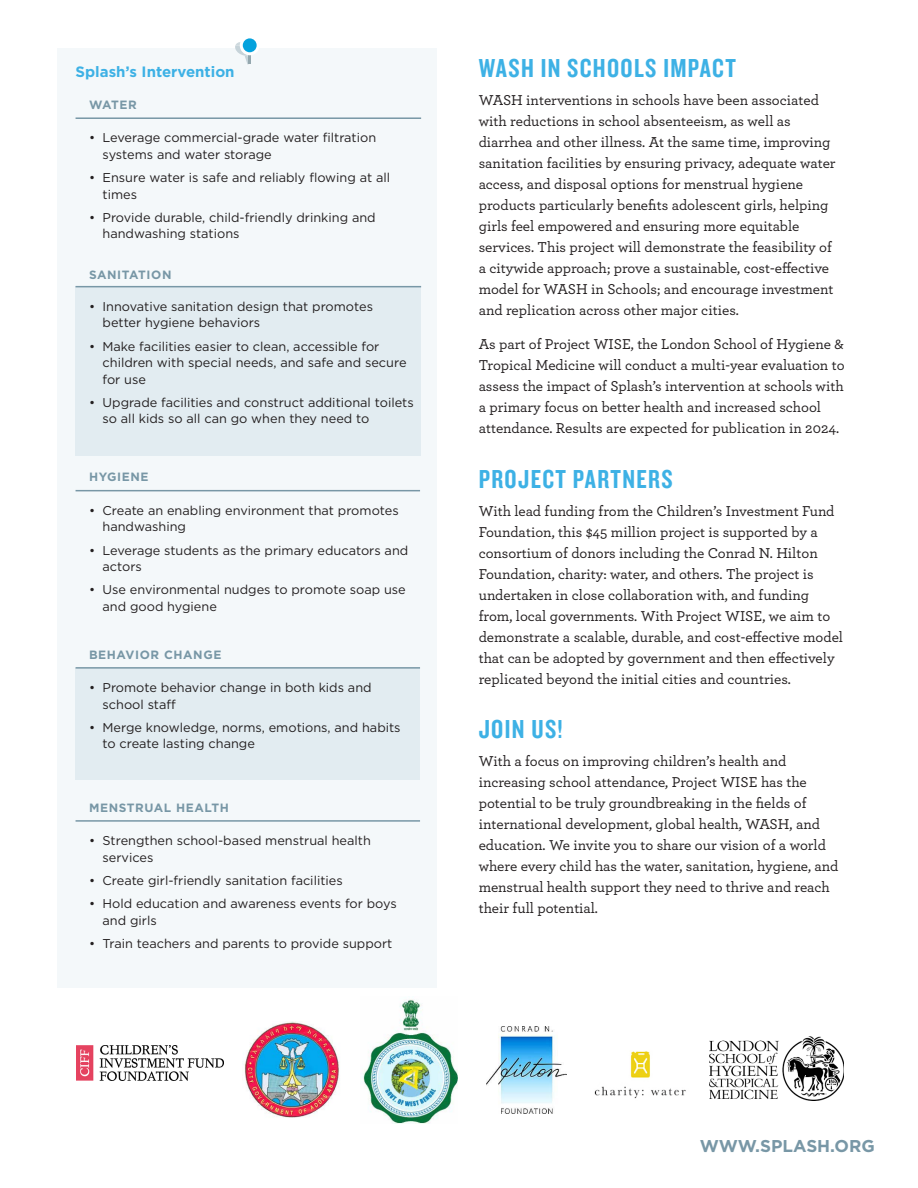
<style>
.page{position:relative;width:918px;height:1188px;background:#fff}
.page>*{position:absolute;margin:0;border:0;box-sizing:border-box;transform-origin:0 0}
.t1{font:27px "Knockout HTF49 Liteweight";letter-spacing:.05em;color:#3db1e5}
.t2{font:700 17.1px "Gotham";color:#7897a6}
.body{font:500 15px/21px "Archer";color:#231f20}
.h2-gotham{font:700 15px "Gotham";color:#3db1e5}
.t3{font:12.75px/16.5px "Gotham";color:#231f20}
.table-heading-gotham{font:700 12px "Gotham";letter-spacing:.05em;color:#7897a6}
</style>
<div class="page">
<div style="left:57px;top:48px;width:380px;height:939px;background:#f4f8fa"></div>
<div style="left:76px;top:287px;width:345px;height:169px;background:#e2ecf1"></div>
<hr style="left:76px;top:117px;width:345px;height:2px;background:#7897a6">
<hr style="left:76px;top:286px;width:345px;height:1px;background:#7897a6">
<div style="left:76px;top:668px;width:344px;height:111px;background:#e2ecf1"></div>
<hr style="left:76px;top:490px;width:344px;height:1px;background:#7897a6">
<hr style="left:76px;top:667px;width:344px;height:2px;background:#7897a6">
<hr style="left:76px;top:820px;width:344px;height:2px;background:#7897a6">
<svg style="left:235px;top:38px;width:23px;height:27px"></svg>
<img style="left:77px;top:1046px;width:146px;height:35px">
<img style="left:242px;top:1021px;width:98px;height:97px">
<img style="left:362px;top:999px;width:96px;height:124px">
<img style="left:486px;top:1026px;width:81px;height:87px">
<img style="left:594px;top:1051px;width:92px;height:48px">
<img style="left:710px;top:1036px;width:134px;height:65px">
<p class="h2-gotham" style="left:76px;top:63px;width:161px">Splash’s Intervention</p>
<p class="table-heading-gotham" style="left:89px;top:98px;width:49px">WATER</p>
<p class="t3" style="left:103px;top:129px;width:275px;text-indent:-14px">• Leverage commercial-grade water filtration systems and water storage</p>
<p class="t3" style="left:103px;top:169px;width:289px;text-indent:-14px">• Ensure water is safe and reliably flowing at all times</p>
<p class="t3" style="left:103px;top:209px;width:275px;text-indent:-14px">• Provide durable, child-friendly drinking and handwashing stations</p>
<p class="table-heading-gotham" style="left:89px;top:268px;width:84px">SANITATION</p>
<p class="t3" style="left:103px;top:298px;width:272px;text-indent:-14px">• Innovative sanitation design that promotes better hygiene behaviors</p>
<p class="t3" style="left:103px;top:338px;width:306px;text-indent:-14px">• Make facilities easier to clean, accessible for children with special needs, and safe and secure for use</p>
<p class="t3" style="left:103px;top:394px;width:313px;text-indent:-14px">• Upgrade facilities and construct additional toilets so all kids so all can go when they need to</p>
<p class="table-heading-gotham" style="left:89px;top:470px;width:61px">HYGIENE</p>
<p class="t3" style="left:103px;top:502px;width:298px;text-indent:-14px">• Create an enabling environment that promotes handwashing</p>
<p class="t3" style="left:103px;top:542px;width:307px;text-indent:-14px">• Leverage students as the primary educators and actors</p>
<p class="t3" style="left:103px;top:581px;width:305px;text-indent:-14px">• Use environmental nudges to promote soap use and good hygiene</p>
<p class="table-heading-gotham" style="left:89px;top:648px;width:134px">BEHAVIOR CHANGE</p>
<p class="t3" style="left:103px;top:679px;width:271px;text-indent:-14px">• Promote behavior change in both kids and school staff</p>
<p class="t3" style="left:103px;top:719px;width:300px;text-indent:-14px">• Merge knowledge, norms, emotions, and habits to create lasting change</p>
<p class="table-heading-gotham" style="left:89px;top:801px;width:141px">MENSTRUAL HEALTH</p>
<p class="t3" style="left:103px;top:832px;width:270px;text-indent:-14px">• Strengthen school-based menstrual health services</p>
<p class="t3" style="left:89px;top:872px;width:255px">• Create girl-friendly sanitation facilities</p>
<p class="t3" style="left:103px;top:895px;width:296px;text-indent:-14px">• Hold education and awareness events for boys and girls</p>
<p class="t3" style="left:89px;top:935px;width:305px">• Train teachers and parents to provide support</p>
<p class="t1" style="left:479px;top:54px;width:259px">WASH IN SCHOOLS IMPACT</p>
<p class="body" style="left:479px;top:88px;width:358px">WASH interventions in schools have been associated with reductions in school absenteeism, as well as diarrhea and other illness. At the same time, improving sanitation facilities by ensuring privacy, adequate water access, and disposal options for menstrual hygiene products particularly benefits adolescent girls, helping girls feel empowered and ensuring more equitable services. This project will demonstrate the feasibility of a citywide approach; prove a sustainable, cost-effective model for WASH in Schools; and encourage investment and replication across other major cities.</p>
<p class="body" style="left:479px;top:333px;width:367px">As part of Project WISE, the London School of Hygiene &amp; Tropical Medicine will conduct a multi-year evaluation to assess the impact of Splash’s intervention at schools with a primary focus on better health and increased school attendance. Results are expected for publication in 2024.</p>
<p class="t1" style="left:479px;top:465px;width:196px">PROJECT PARTNERS</p>
<p class="body" style="left:479px;top:499px;width:366px">With lead funding from the Children’s Investment Fund Foundation, this $45 million project is supported by a consortium of donors including the Conrad N. Hilton Foundation, charity: water, and others. The project is undertaken in close collaboration with, and funding from, local governments. With Project WISE, we aim to demonstrate a scalable, durable, and cost-effective model that can be adopted by government and then effectively replicated beyond the initial cities and countries.</p>
<p class="t1" style="left:479px;top:716px;width:86px">JOIN US!</p>
<p class="body" style="left:479px;top:750px;width:361px">With a focus on improving children’s health and increasing school attendance, Project WISE has the potential to be truly groundbreaking in the fields of international development, global health, WASH, and education. We invite you to share our vision of a world where every child has the water, sanitation, hygiene, and menstrual health support they need to thrive and reach their full potential.</p>
<p class="t2" style="left:700px;top:1136px;width:176px">WWW.SPLASH.ORG</p>
</div>
